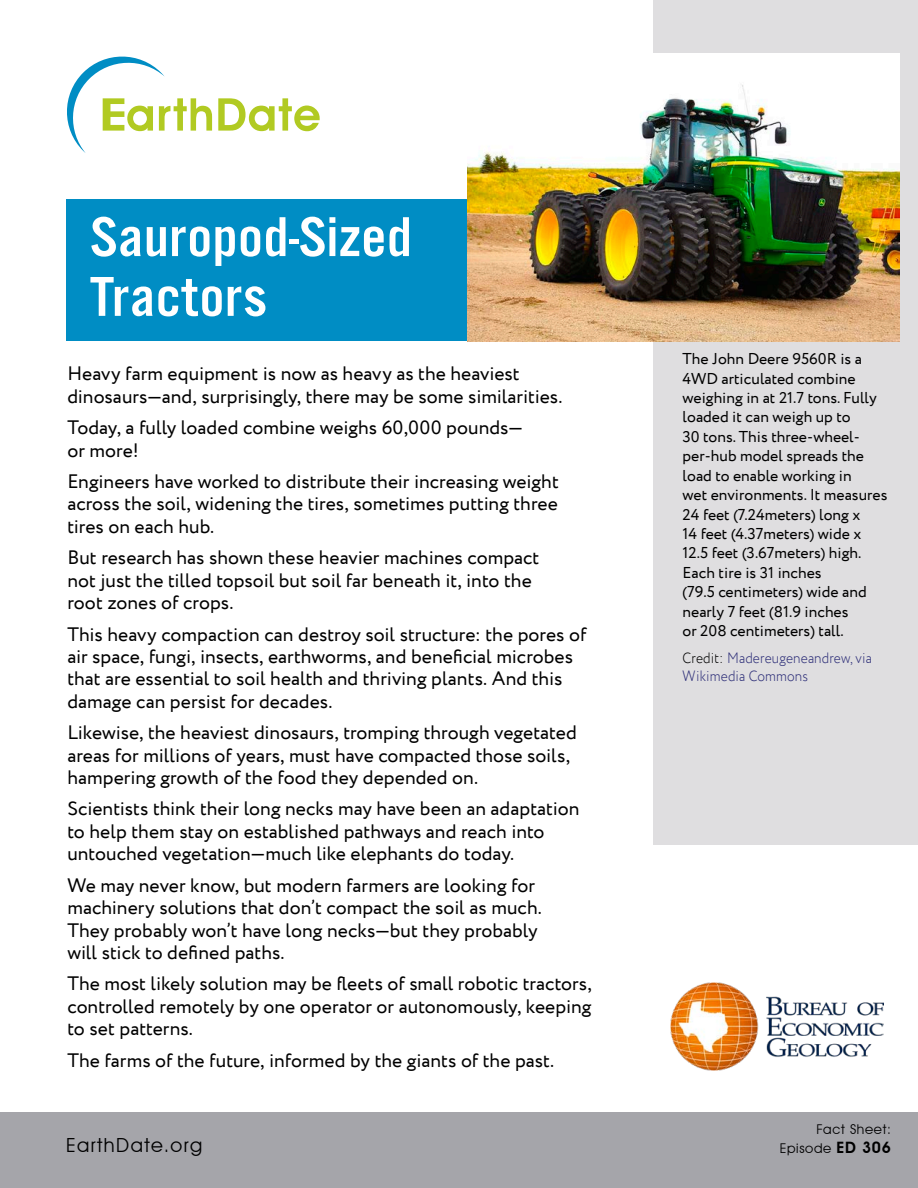
<style>
.page{position:relative;width:918px;height:1188px;background:#fff}
.page>*{position:absolute;margin:0;border:0;box-sizing:border-box;transform-origin:0 0}
.t1{font:58.35px/59.8px "Alternate Got No 3 D";letter-spacing:.01em;color:#fff;scale:1.1 1}
.t2{font:19.5px/22.4px "Circe";color:#000}
.t3{font:19.5px "Avant Garde IT Cby BT";letter-spacing:.075em;color:#000}
.t4{font:15.75px/19.5px "Circe";color:#000}
.t5{font:300 15px/18px "Circe";letter-spacing:.01em;color:#2d2e78;scale:.9 1}
.t6{font:13.5px/18.9px "Avant Garde IT Cby BT";letter-spacing:.05em;color:#000;text-align:right}
.s1{color:#000}
.s2{font-weight:600;font-size:15.75px}
</style>
<div class="page">
<div style="left:66px;top:199px;width:833px;height:142px;background:#008dc4"></div>
<div style="left:653px;top:0;width:265px;height:845px;background:#dfdee0"></div>
<svg style="left:67px;top:56px;width:145px;height:97px"></svg>
<svg style="left:218px;top:98px;width:102px;height:33px"></svg>
<img style="left:671px;top:983px;width:213px;height:88px">
<div style="left:0;top:1112px;width:918px;height:76px;background:#a5a5aa"></div>
<img style="left:468px;top:54px;width:432px;height:287px">
<h1 class="t1" style="left:90px;top:207px;width:294px">Sauropod-Sized<br>Tractors</h1>
<p class="t2" style="left:67px;top:363px;width:497px">Heavy farm equipment is now as heavy as the heaviest dinosaurs—and, surprisingly, there may be some similarities.</p>
<p class="t2" style="left:67px;top:417px;width:458px">Today, a fully loaded combine weighs 60,000 pounds— or more!</p>
<p class="t2" style="left:67px;top:471px;width:493px;text-align:justify">Engineers have worked to distribute their increasing weight across the soil, widening the tires, sometimes putting three tires on each hub.</p>
<p class="t2" style="left:67px;top:547px;width:474px">But research has shown these heavier machines compact not just the tilled topsoil but soil far beneath it, into the root zones of crops.</p>
<p class="t2" style="left:67px;top:623px;width:521px">This heavy compaction can destroy soil structure: the pores of air space, fungi, insects, earthworms, and beneficial microbes that are essential to soil health and thriving plants. And this damage can persist for decades.</p>
<p class="t2" style="left:67px;top:722px;width:511px">Likewise, the heaviest dinosaurs, tromping through vegetated areas for millions of years, must have compacted those soils, hampering growth of the food they depended on.</p>
<p class="t2" style="left:67px;top:798px;width:514px">Scientists think their long necks may have been an adaptation to help them stay on established pathways and reach into untouched vegetation—much like elephants do today.</p>
<p class="t2" style="left:67px;top:875px;width:476px">We may never know, but modern farmers are looking for machinery solutions that don’t compact the soil as much.<br>They probably won’t have long necks—but they probably will stick to defined paths.</p>
<p class="t2" style="left:67px;top:973px;width:526px;text-align:justify">The most likely solution may be fleets of small robotic tractors, controlled remotely by one operator or autonomously, keeping to set patterns.</p>
<p class="t2" style="left:67px;top:1049px;width:488px">The farms of the future, informed by the giants of the past.</p>
<p class="t3" style="left:66px;top:1134px;width:138px">EarthDate.org</p>
<p class="t4" style="left:683px;top:350px;width:206px">The John Deere 9560R is a<br>4WD articulated combine weighing in at 21.7 tons. Fully loaded it can weigh up to<br>30 tons. This three-wheel&shy;per-hub model spreads the load to enable working in<br>wet environments. It measures<br>24 feet (7.24meters) long x<br>14 feet (4.37meters) wide x<br>12.5 feet (3.67meters) high.<br>Each tire is 31 inches<br>(79.5 centimeters) wide and nearly 7 feet (81.9 inches<br>or 208 centimeters) tall.</p>
<p class="t5" style="left:683px;top:649px;width:212px"><span class="s1">Credit:</span> Madereugeneandrew, via<br>Wikimedia Commons</p>
<p class="t6" style="left:780px;top:1120px;width:113px">Fact Sheet:<br>Episode <span class="s2">ED 306</span></p>
</div>
